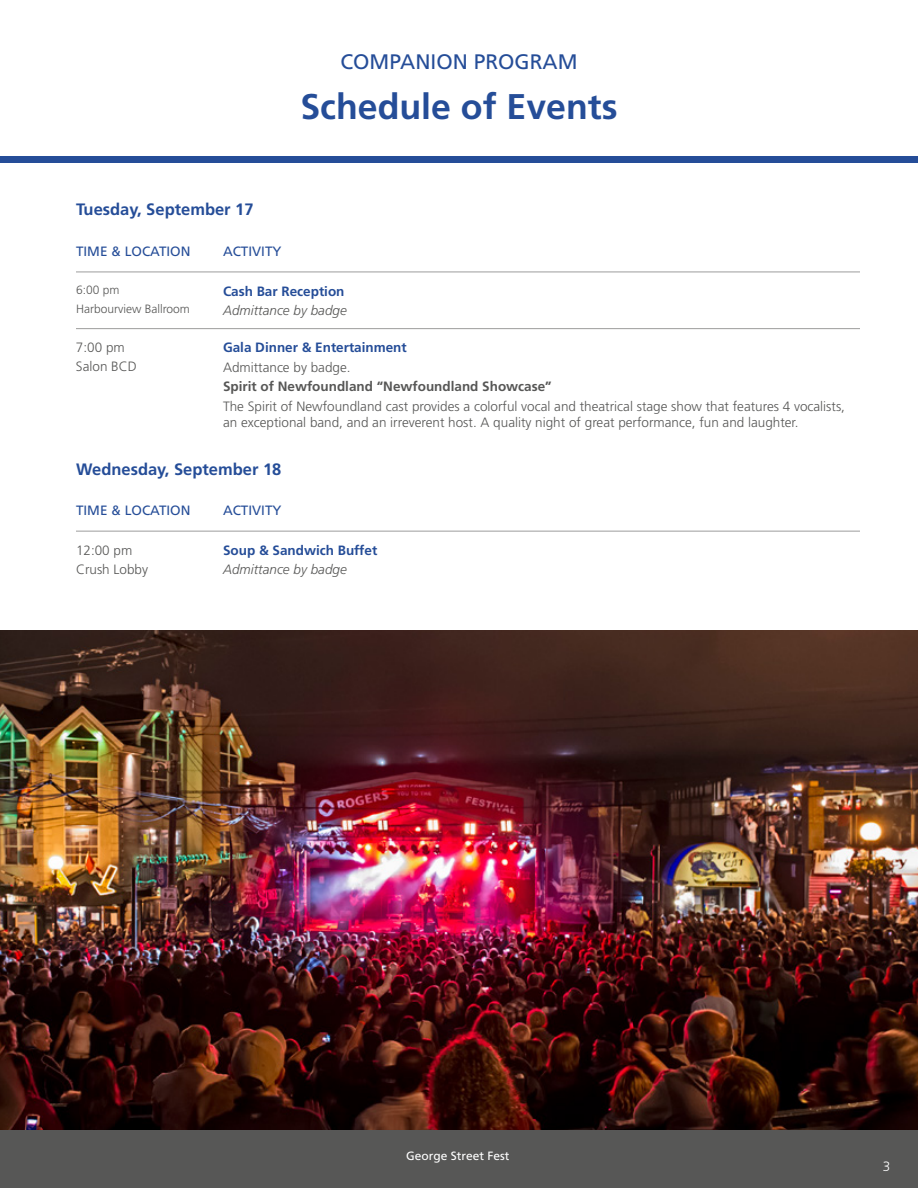
<style>
.page{position:relative;width:918px;height:1188px;background:#fff}
.page>*{position:absolute;margin:0;border:0;box-sizing:border-box;transform-origin:0 0}
.t1{font:700 35.7px "Frutiger LT Std";color:#254d98}
.t2{font:21px "Frutiger LT Std";color:#254d98}
.t3{font:700 16.5px "Frutiger LT Std";color:#254d98}
.t4{font:300 13.5px/18.8px "Frutiger LT Std";color:#575756}
.t5{font:700 13.5px "Frutiger LT Std";color:#254d98}
.t6{font:13.5px "Frutiger LT Std";color:#254d98}
.t7{font:700 13.5px "Frutiger LT Std";color:#575756}
.t8{font:italic 300 13.5px "Frutiger LT Std";color:#575756}
.t9{font:300 13.5px "Frutiger LT Std";color:#fff}
.t10{font:300 12px/18.8px "Frutiger LT Std";color:#575756}
.t11{font:12px "Frutiger LT Std";color:#fff}
</style>
<div class="page">
<div style="left:0;top:157px;width:918px;height:6px;background:#254d98"></div>
<hr style="left:76px;top:272px;width:147px;height:1px;background:#9d9d9c">
<hr style="left:223px;top:272px;width:637px;height:1px;background:#9d9d9c">
<hr style="left:76px;top:328px;width:147px;height:1px;background:#9d9d9c">
<hr style="left:223px;top:328px;width:637px;height:1px;background:#9d9d9c">
<hr style="left:76px;top:531px;width:147px;height:1px;background:#9d9d9c">
<hr style="left:223px;top:531px;width:637px;height:1px;background:#9d9d9c">
<img style="left:0;top:630px;width:918px;height:501px">
<div style="left:0;top:1131px;width:918px;height:57px;background:#575756"></div>
<h2 class="t2" style="left:340px;top:50px;width:239px">COMPANION PROGRAM</h2>
<h1 class="t1" style="left:300px;top:86px;width:319px">Schedule of Events</h1>
<p class="t3" style="left:76px;top:200px;width:179px">Tuesday, September 17</p>
<p class="t6" style="left:76px;top:243px;width:116px">TIME &amp; LOCATION</p>
<p class="t6" style="left:223px;top:243px;width:60px">ACTIVITY</p>
<p class="t10" style="left:76px;top:281px;width:115px">6:00 pm<br>Harbourview Ballroom</p>
<p class="t5" style="left:223px;top:283px;width:123px">Cash Bar Reception</p>
<p class="t8" style="left:223px;top:303px;width:125px">Admittance by badge</p>
<p class="t4" style="left:76px;top:338px;width:62px">7:00 pm<br>Salon BCD</p>
<p class="t5" style="left:223px;top:340px;width:185px">Gala Dinner &amp; Entertainment</p>
<p class="t4" style="left:223px;top:358px;width:129px">Admittance by badge.</p>
<p class="t7" style="left:223px;top:379px;width:330px">Spirit of Newfoundland “Newfoundland Showcase”</p>
<p class="t4" style="left:223px;top:398px;width:624px;line-height:16.2px">The Spirit of Newfoundland cast provides a colorful vocal and theatrical stage show that features 4 vocalists, an exceptional band, and an irreverent host. A quality night of great performance, fun and laughter.</p>
<p class="t3" style="left:76px;top:459px;width:207px">Wednesday, September 18</p>
<p class="t6" style="left:76px;top:503px;width:116px">TIME &amp; LOCATION</p>
<p class="t6" style="left:223px;top:503px;width:60px">ACTIVITY</p>
<p class="t4" style="left:76px;top:541px;width:74px">12:00 pm<br>Crush Lobby</p>
<p class="t5" style="left:223px;top:542px;width:156px">Soup &amp; Sandwich Buffet</p>
<p class="t8" style="left:223px;top:562px;width:125px">Admittance by badge</p>
<p class="t11" style="left:406px;top:1149px;width:105px">George Street Fest</p>
<p class="t9" style="left:883px;top:1159px;width:9px">3</p>
</div>
